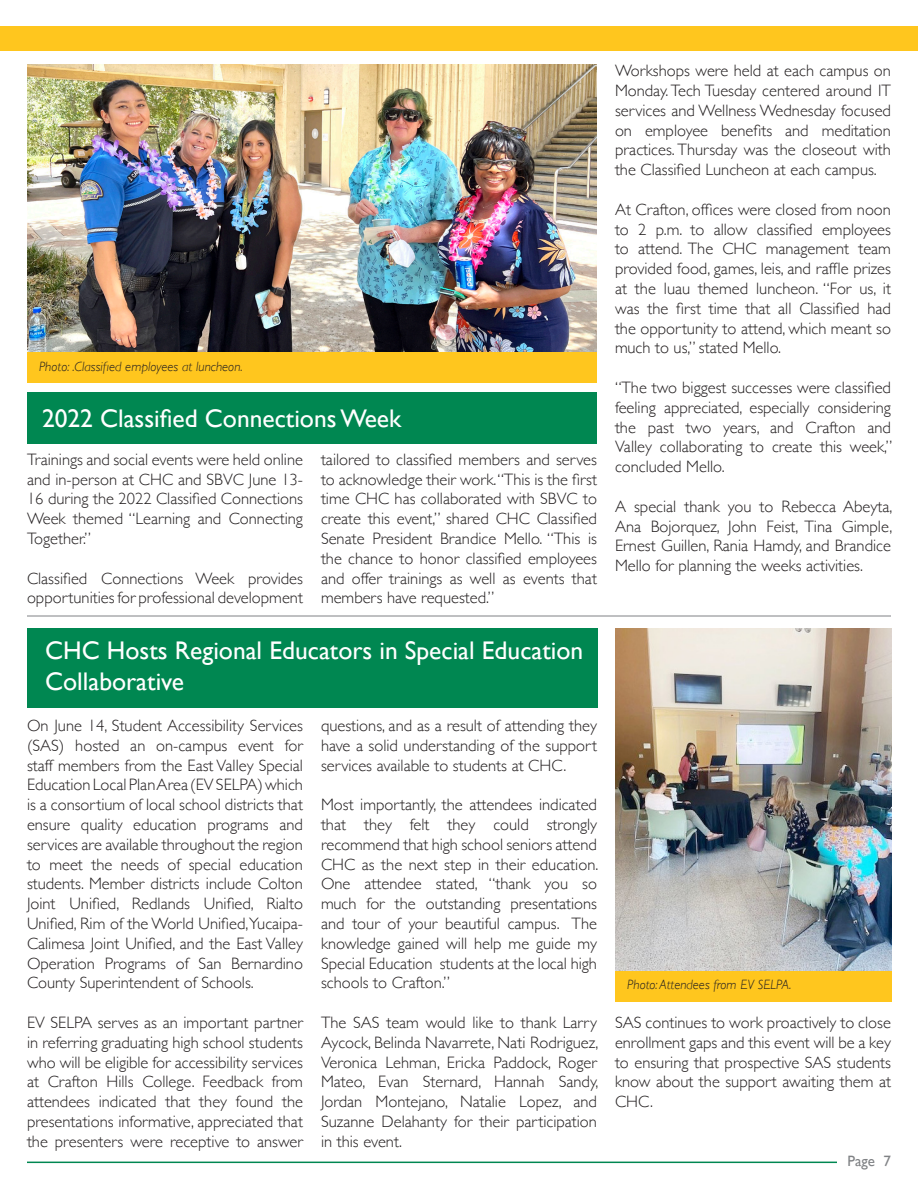
<style>
.page{position:relative;width:918px;height:1188px;background:#fff}
.page>*{position:absolute;margin:0;border:0;box-sizing:border-box;transform-origin:0 0}
.t1{font:25.5px/31.5px "Gill Sans";color:#fff}
.t2{font:300 16.5px/19.8px "Gill Sans";color:#231f20;text-align:justify}
.t3{font:15px "Gill Sans";color:#808285}
.t4{font:italic 300 13.5px "Gill Sans";color:#231f20}
</style>
<div class="page">
<img style="left:27px;top:65px;width:570px;height:287px">
<hr style="left:27px;top:616px;width:864px;height:1px;background:#808285">
<div style="left:0;top:27px;width:918px;height:24px;background:#ffc61e"></div>
<hr style="left:27px;top:1162px;width:810px;height:1px;background:#008751">
<div style="left:27px;top:352px;width:570px;height:31px;background:#ffc61e"></div>
<div style="left:615px;top:971px;width:276px;height:31px;background:#ffc61e"></div>
<img style="left:615px;top:628px;width:276px;height:343px">
<div style="left:27px;top:628px;width:570px;height:80px;background:#008751"></div>
<div style="left:27px;top:392px;width:570px;height:51px;background:#008751"></div>
<p class="t4" style="left:39px;top:359px;width:205px">Photo: .Classified employees at luncheon.</p>
<p class="t1" style="left:42px;top:402px;width:361px">2022 Classified Connections Week</p>
<p class="t2" style="left:27px;top:449px;width:278px">Trainings and social events were held online and in-person at CHC and SBVC June 13- 16 during the 2022 Classified Connections Week themed “Learning and Connecting Together.”</p>
<p class="t2" style="left:27px;top:568px;width:278px">Classified Connections Week provides opportunities for professional development</p>
<p class="t2" style="left:321px;top:449px;width:278px">tailored to classified members and serves to acknowledge their work.“This is the first time CHC has collaborated with SBVC to create this event,” shared CHC Classified Senate President Brandice Mello. “This is the chance to honor classified employees and offer trainings as well as events that members have requested.”</p>
<p class="t1" style="left:45px;top:634px;width:540px">CHC Hosts Regional Educators in Special Education<br>Collaborative</p>
<p class="t2" style="left:27px;top:715px;width:278px">On June 14, Student Accessibility Services (SAS) hosted an on-campus event for staff members from the East Valley Special Education Local Plan Area (EV SELPA) which is a consortium of local school districts that ensure quality education programs and services are available throughout the region to meet the needs of special education students. Member districts include Colton Joint Unified, Redlands Unified, Rialto Unified, Rim of the World Unified,Yucaipa-Calimesa Joint Unified, and the East Valley Operation Programs of San Bernardino County Superintendent of Schools.</p>
<p class="t2" style="left:27px;top:1012px;width:278px">EV SELPA serves as an important partner in referring graduating high school students who will be eligible for accessibility services at Crafton Hills College. Feedback from attendees indicated that they found the presentations informative, appreciated that the presenters were receptive to answer</p>
<p class="t2" style="left:321px;top:715px;width:278px">questions, and as a result of attending they have a solid understanding of the support services available to students at CHC.</p>
<p class="t2" style="left:321px;top:794px;width:279px">Most importantly, the attendees indicated that they felt they could strongly recommend that high school seniors attend CHC as the next step in their education.<br>One attendee stated, “thank you so much for the outstanding presentations and tour of your beautiful campus. The knowledge gained will help me guide my Special Education students at the local high schools to Crafton.”</p>
<p class="t2" style="left:321px;top:1012px;width:279px">The SAS team would like to thank Larry Aycock, Belinda Navarrete, Nati Rodriguez, Veronica Lehman, Ericka Paddock, Roger Mateo, Evan Sternard, Hannah Sandy, Jordan Montejano, Natalie Lopez, and Suzanne Delahanty for their participation in this event.</p>
<p class="t2" style="left:615px;top:60px;width:278px">Workshops were held at each campus on Monday. Tech Tuesday centered around IT services and Wellness Wednesday focused on employee benefits and meditation practices. Thursday was the closeout with the Classified Luncheon at each campus.</p>
<p class="t2" style="left:615px;top:199px;width:278px">At Crafton, offices were closed from noon to 2 p.m. to allow classified employees to attend. The CHC management team provided food, games, leis, and raffle prizes at the luau themed luncheon. “For us, it was the first time that all Classified had the opportunity to attend, which meant so much to us,” stated Mello.</p>
<p class="t2" style="left:615px;top:377px;width:279px">“The two biggest successes were classified feeling appreciated, especially considering the past two years, and Crafton and Valley collaborating to create this week,” concluded Mello.</p>
<p class="t2" style="left:615px;top:496px;width:279px">A special thank you to Rebecca Abeyta, Ana Bojorquez, John Feist, Tina Gimple, Ernest Guillen, Rania Hamdy, and Brandice Mello for planning the weeks activities.</p>
<p class="t4" style="left:627px;top:977px;width:166px">Photo: Attendees from EV SELPA.</p>
<p class="t2" style="left:615px;top:1012px;width:278px">SAS continues to work proactively to close enrollment gaps and this event will be a key to ensuring that prospective SAS students know about the support awaiting them at CHC.</p>
<p class="t3" style="left:848px;top:1152px;width:45px">Page 7</p>
</div>
